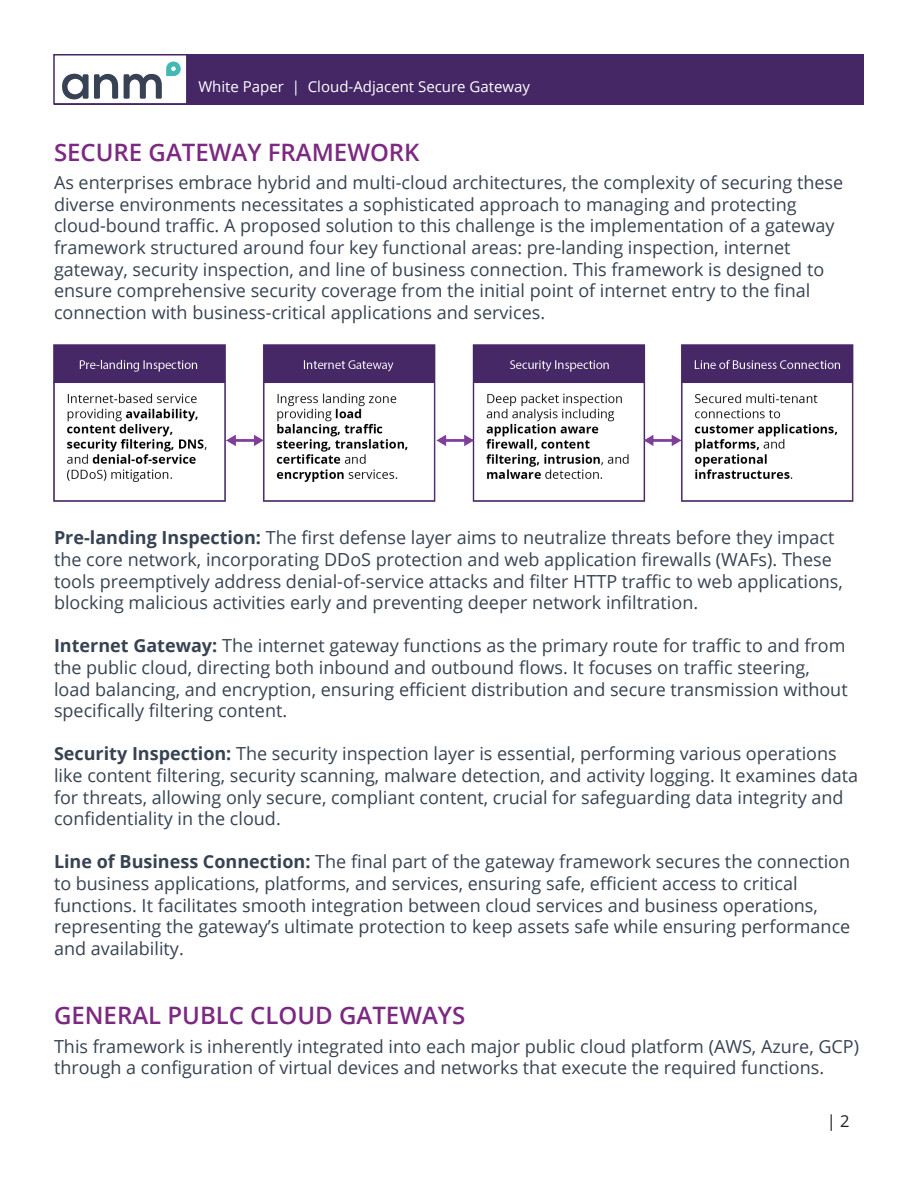
<style>
.page{position:relative;width:918px;height:1188px;background:#fff}
.page>*{position:absolute;margin:0;border:0;box-sizing:border-box;transform-origin:0 0}
.t1{font:600 24px "Open Sans";color:#7b2981}
.t2{font:18px/21.6px "Open Sans";color:#374352}
.t3{font:16.5px "Open Sans";color:#231f20}
.t4{font:15px "Open Sans";color:#fff}
.s1{font-weight:700}
</style>
<div class="page">
<div style="left:54px;top:54px;width:810px;height:51px;background:#452766"></div>
<div style="left:53px;top:54px;width:135px;height:51px;background:#fff;border:2px solid #452766"></div>
<svg style="left:62px;top:74px;width:56px;height:25px"></svg>
<svg style="left:124px;top:62px;width:57px;height:37px"></svg>
<img style="left:54px;top:344px;width:800px;height:157px">
<p class="t4" style="left:198px;top:76px;width:333px">White Paper | Cloud-Adjacent Secure Gateway</p>
<p class="t1" style="left:54px;top:136px;width:367px">SECURE GATEWAY FRAMEWORK</p>
<p class="t2" style="left:54px;top:171px;width:791px">As enterprises embrace hybrid and multi-cloud architectures, the complexity of securing these diverse environments necessitates a sophisticated approach to managing and protecting cloud-bound traffic. A proposed solution to this challenge is the implementation of a gateway framework structured around four key functional areas: pre-landing inspection, internet gateway, security inspection, and line of business connection. This framework is designed to ensure comprehensive security coverage from the initial point of internet entry to the final connection with business-critical applications and services.</p>
<p class="t2" style="left:54px;top:527px;width:790px"><span class="s1">Pre-landing Inspection:</span> The first defense layer aims to neutralize threats before they impact the core network, incorporating DDoS protection and web application firewalls (WAFs). These tools preemptively address denial-of-service attacks and filter HTTP traffic to web applications, blocking malicious activities early and preventing deeper network infiltration.</p>
<p class="t2" style="left:54px;top:635px;width:795px"><span class="s1">Internet Gateway:</span> The internet gateway functions as the primary route for traffic to and from the public cloud, directing both inbound and outbound flows. It focuses on traffic steering, load balancing, and encryption, ensuring efficient distribution and secure transmission without specifically filtering content.</p>
<p class="t2" style="left:54px;top:743px;width:806px"><span class="s1">Security Inspection:</span> The security inspection layer is essential, performing various operations like content filtering, security scanning, malware detection, and activity logging. It examines data for threats, allowing only secure, compliant content, crucial for safeguarding data integrity and confidentiality in the cloud.</p>
<p class="t2" style="left:54px;top:851px;width:798px"><span class="s1">Line of Business Connection:</span> The final part of the gateway framework secures the connection to business applications, platforms, and services, ensuring safe, efficient access to critical functions. It facilitates smooth integration between cloud services and business operations, representing the gateway’s ultimate protection to keep assets safe while ensuring performance and availability.</p>
<p class="t1" style="left:54px;top:999px;width:413px">GENERAL PUBLC CLOUD GATEWAYS</p>
<p class="t2" style="left:54px;top:1035px;width:807px">This framework is inherently integrated into each major public cloud platform (AWS, Azure, GCP) through a configuration of virtual devices and networks that execute the required functions.</p>
<p class="t3" style="left:827px;top:1110px;width:24px">| 2</p>
</div>
